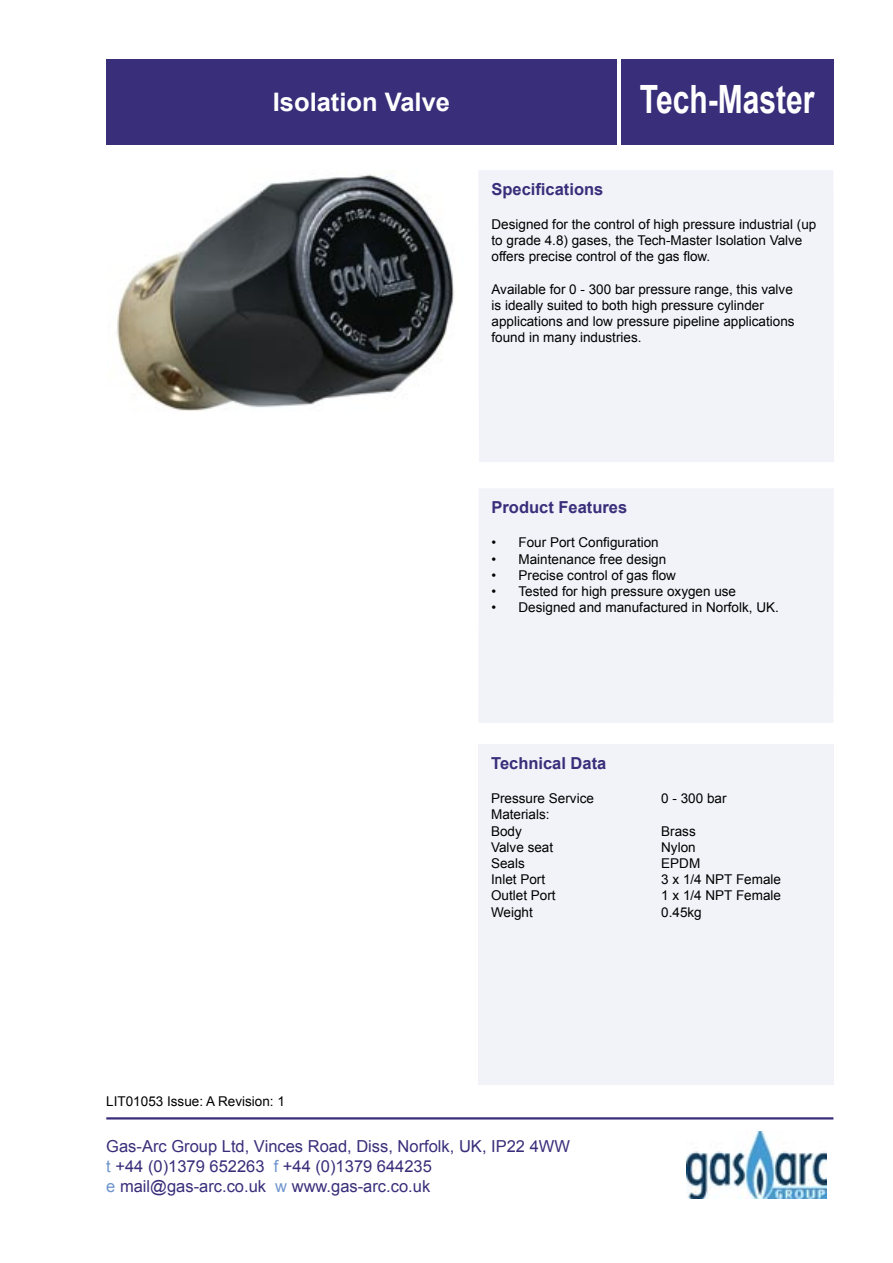
<style>
.page{position:relative;width:893px;height:1263px;background:#fff}
.page>*{position:absolute;margin:0;border:0;box-sizing:border-box;transform-origin:0 0}
.t1{font:700 39px "Arial";color:#fff;scale:.77 1}
.t2{font:700 25.5px "Arial";color:#fff}
.t3{font:16.5px/19.8px "Arial";color:#392e7a}
.t4{font:700 16.5px "Arial";color:#392e7a}
.t5{font:13.5px/16.2px "Arial";color:#000}
.s1{color:#6e95cd}
</style>
<div class="page">
<img style="left:117px;top:174px;width:337px;height:237px">
<div style="left:479px;top:170px;width:355px;height:292px;background:#f1f3f9"></div>
<div style="left:478px;top:488px;width:356px;height:235px;background:#f1f3f9"></div>
<div style="left:478px;top:744px;width:355px;height:340px;background:#f1f3f9"></div>
<hr style="left:106px;top:1117px;width:727px;height:2px;background:#392e7a">
<div style="left:106px;top:60px;width:511px;height:85px;background:#392e7a"></div>
<div style="left:621px;top:60px;width:212px;height:85px;background:#392e7a"></div>
<img style="left:687px;top:1132px;width:140px;height:67px">
<p class="t2" style="left:273px;top:86px;width:179px">Isolation Valve</p>
<p class="t1" style="left:640px;top:74px;width:228px">Tech-Master</p>
<p class="t4" style="left:491px;top:178px;width:113px">Specifications</p>
<p class="t5" style="left:491px;top:216px;width:326px">Designed for the control of high pressure industrial (up to grade 4.8) gases, the Tech-Master Isolation Valve offers precise control of the gas flow.</p>
<p class="t5" style="left:491px;top:281px;width:305px">Available for 0 - 300 bar pressure range, this valve is ideally suited to both high pressure cylinder applications and low pressure pipeline applications found in many industries.</p>
<p class="t4" style="left:491px;top:496px;width:137px">Product Features</p>
<p class="t5" style="left:518px;top:535px;width:142px">Four Port Configuration</p>
<p class="t5" style="left:518px;top:551px;width:149px">Maintenance free design</p>
<p class="t5" style="left:518px;top:567px;width:159px">Precise control of gas flow</p>
<p class="t5" style="left:518px;top:583px;width:219px">Tested for high pressure oxygen use</p>
<p class="t5" style="left:518px;top:599px;width:262px">Designed and manufactured in Norfolk, UK.</p>
<p class="t5" style="left:491px;top:535px;width:6px;text-align:justify">• • • • •</p>
<p class="t5" style="left:106px;top:1093px;width:180px">LIT01053 Issue: A Revision: 1</p>
<p class="t4" style="left:491px;top:752px;width:117px">Technical Data</p>
<p class="t5" style="left:491px;top:790px;width:104px">Pressure Service</p>
<p class="t5" style="left:661px;top:790px;width:67px">0 - 300 bar</p>
<p class="t5" style="left:491px;top:807px;width:60px">Materials:</p>
<p class="t5" style="left:491px;top:823px;width:32px">Body</p>
<p class="t5" style="left:661px;top:823px;width:36px">Brass</p>
<p class="t5" style="left:491px;top:839px;width:64px">Valve seat</p>
<p class="t5" style="left:661px;top:839px;width:36px">Nylon</p>
<p class="t5" style="left:491px;top:855px;width:35px">Seals</p>
<p class="t5" style="left:661px;top:855px;width:41px">EPDM</p>
<p class="t5" style="left:491px;top:871px;width:56px">Inlet Port</p>
<p class="t5" style="left:661px;top:871px;width:121px">3 x 1/4 NPT Female</p>
<p class="t5" style="left:491px;top:888px;width:66px">Outlet Port</p>
<p class="t5" style="left:661px;top:888px;width:121px">1 x 1/4 NPT Female</p>
<p class="t5" style="left:491px;top:904px;width:43px">Weight</p>
<p class="t5" style="left:661px;top:904px;width:42px">0.45kg</p>
<p class="t3" style="left:106px;top:1136px;width:465px">Gas-Arc Group Ltd, Vinces Road, Diss, Norfolk, UK, IP22 4WW</p>
<p class="t3" style="left:106px;top:1156px;width:327px"><span class="s1">t</span> +44 (0)1379 652263 <span class="s1">f</span> +44 (0)1379 644235 <span class="s1">e</span> mail@gas-arc.co.uk <span class="s1">w</span> www.gas-arc.co.uk</p>
</div>
